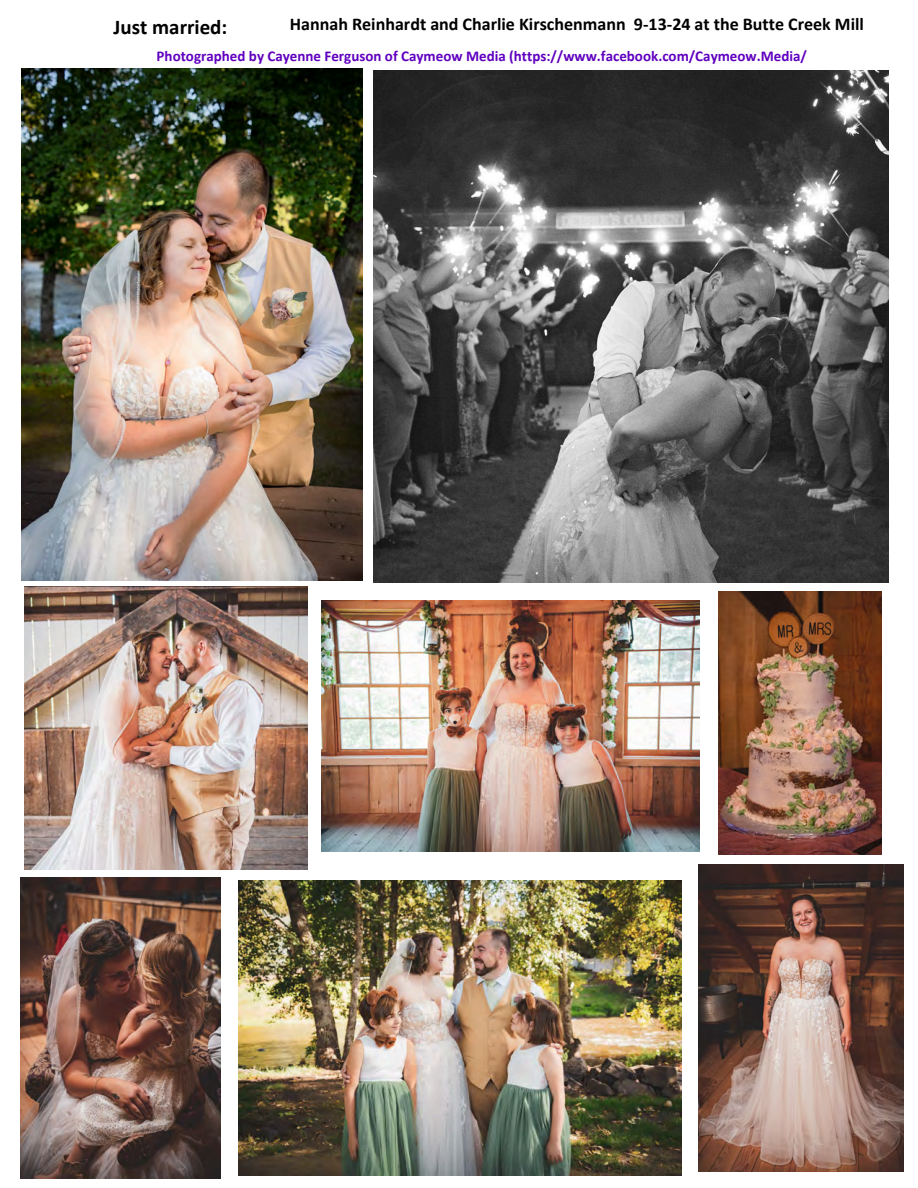
<style>
.page{position:relative;width:918px;height:1188px;background:#fff}
.page>*{position:absolute;margin:0;border:0;box-sizing:border-box;transform-origin:0 0}
.t1{font:700 21px "Calibri";color:#000}
.t2{font:700 18px "Calibri";color:#000}
.t3{font:700 15px "Calibri";color:#6000bf}
</style>
<div class="page">
<img style="left:374px;top:70px;width:515px;height:512px">
<img style="left:22px;top:68px;width:341px;height:512px">
<img style="left:322px;top:600px;width:377px;height:252px">
<img style="left:718px;top:592px;width:164px;height:262px">
<img style="left:238px;top:881px;width:443px;height:295px">
<img style="left:24px;top:586px;width:283px;height:283px">
<img style="left:20px;top:878px;width:201px;height:301px">
<img style="left:698px;top:864px;width:205px;height:308px">
<p class="t2" style="left:290px;top:11px;width:576px">Hannah Reinhardt and Charlie Kirschenmann 9-13-24 at the Butte Creek Mill</p>
<h1 class="t1" style="left:114px;top:12px;width:115px">Just married:</h1>
<p class="t3" style="left:157px;top:45px;width:652px">Photographed by Cayenne Ferguson of Caymeow Media (https://www.facebook.com/Caymeow.Media/</p>
</div>
